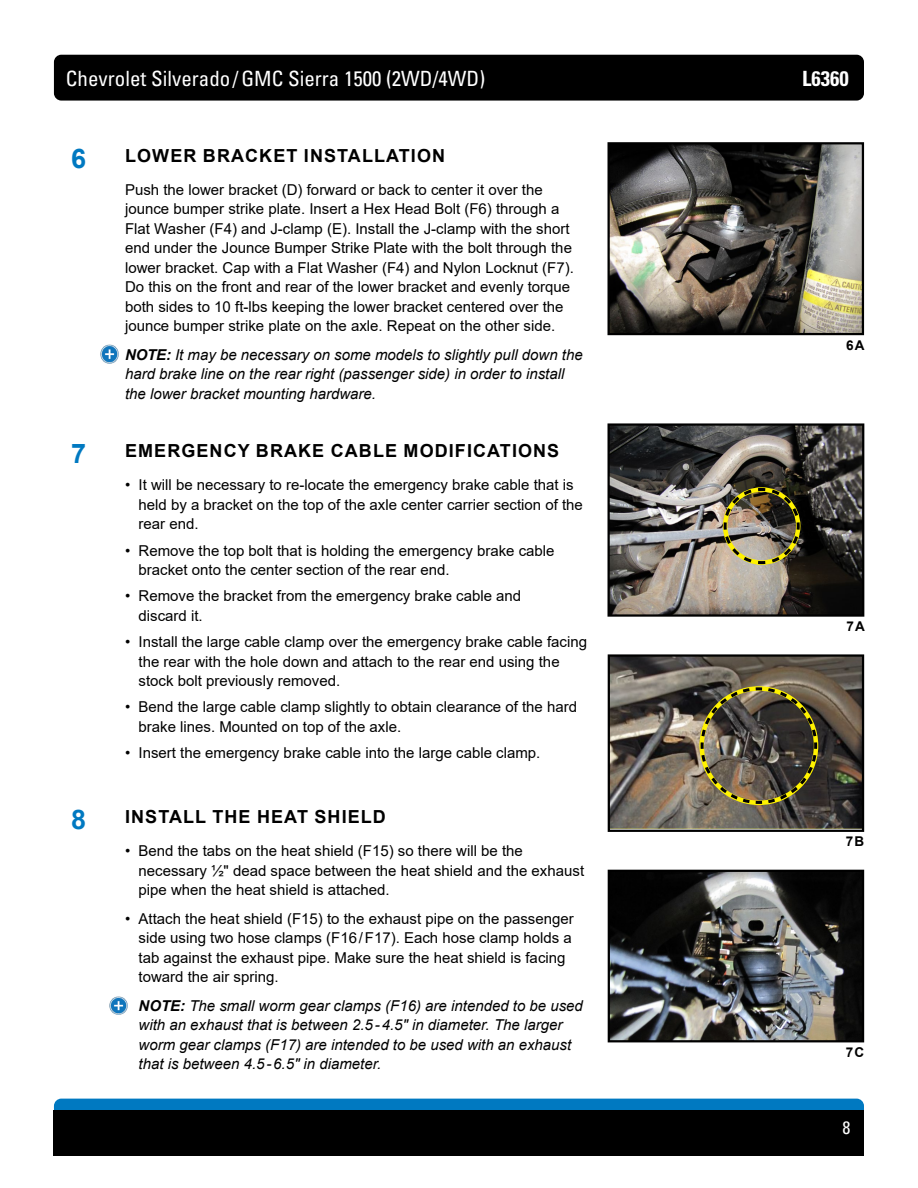
<style>
.page{position:relative;width:918px;height:1188px;background:#fff}
.page>*{position:absolute;margin:0;border:0;box-sizing:border-box;transform-origin:0 0}
.t1{font:700 27px "Arial";color:#0079c1}
.t2{font:condensed 21px "Univers LT Std";color:#fff}
.t3{font:700 condensed 21px "Univers LT Std";color:#fff}
.t4{font:700 18px "Arial";letter-spacing:.06em;color:#000}
.t5{font:condensed 18px "Univers LT Std";color:#fff}
.t6{font:15px/19.5px "Arial";color:#000}
.t7{font:italic 15px/19.5px "Arial";color:#000}
.t8{font:700 13.5px "Arial";letter-spacing:.075em;color:#000}
.s1{font-weight:700}
</style>
<div class="page">
<div style="left:54px;top:55px;width:810px;height:46px;background:#000;border-radius:7px"></div>
<div style="left:54px;top:1099px;width:810px;height:45px;background:#0079c1;border-radius:7px"></div>
<div style="left:54px;top:1110px;width:810px;height:46px;background:#000"></div>
<img style="left:611px;top:145px;width:250px;height:187px">
<div style="left:608px;top:142px;width:256px;height:193px;border:2px solid #000"></div>
<img style="left:611px;top:426px;width:250px;height:188px">
<div style="left:608px;top:423px;width:256px;height:194px;border:2px solid #000"></div>
<img style="left:611px;top:873px;width:250px;height:166px">
<div style="left:608px;top:870px;width:256px;height:172px;border:2px solid #000"></div>
<img style="left:611px;top:657px;width:250px;height:172px">
<div style="left:608px;top:654px;width:256px;height:178px;border:2px solid #000"></div>
<img style="left:722px;top:486px;width:79px;height:80px">
<img style="left:699px;top:686px;width:120px;height:119px">
<img style="left:100px;top:344px;width:19px;height:20px">
<img style="left:109px;top:996px;width:19px;height:19px">
<h2 class="t2" style="left:66px;top:65px;width:421px">Chevrolet Silverado/GMC Sierra 1500 (2WD/4WD)</h2>
<h2 class="t3" style="left:802px;top:65px;width:48px">L6360</h2>
<h1 class="t1" style="left:71px;top:139px;width:17px">6</h1>
<p class="t4" style="left:125px;top:143px;width:322px">LOWER BRACKET INSTALLATION</p>
<p class="t6" style="left:125px;top:180px;width:450px">Push the lower bracket (D) forward or back to center it over the jounce bumper strike plate. Insert a Hex Head Bolt (F6) through a Flat Washer (F4) and J-clamp (E). Install the J-clamp with the short end under the Jounce Bumper Strike Plate with the bolt through the lower bracket. Cap with a Flat Washer (F4) and Nylon Locknut (F7).<br>Do this on the front and rear of the lower bracket and evenly torque both sides to 10 ft-lbs keeping the lower bracket centered over the jounce bumper strike plate on the axle. Repeat on the other side.</p>
<p class="t7" style="left:125px;top:345px;width:459px"><span class="s1">NOTE:</span> It may be necessary on some models to slightly pull down the hard brake line on the rear right (passenger side) in order to install the lower bracket mounting hardware.</p>
<h1 class="t1" style="left:71px;top:435px;width:17px">7</h1>
<p class="t4" style="left:125px;top:438px;width:436px">EMERGENCY BRAKE CABLE MODIFICATIONS</p>
<p class="t6" style="left:139px;top:475px;width:446px;text-indent:-14px">• It will be necessary to re-locate the emergency brake cable that is held by a bracket on the top of the axle center carrier section of the rear end.</p>
<p class="t6" style="left:139px;top:540px;width:418px;text-indent:-14px">• Remove the top bolt that is holding the emergency brake cable bracket onto the center section of the rear end.</p>
<p class="t6" style="left:139px;top:586px;width:384px;text-indent:-13px">• Remove the bracket from the emergency brake cable and discard it.</p>
<p class="t6" style="left:139px;top:632px;width:450px;text-indent:-13px">• Install the large cable clamp over the emergency brake cable facing the rear with the hole down and attach to the rear end using the stock bolt previously removed.</p>
<p class="t6" style="left:139px;top:697px;width:440px;text-indent:-13px">• Bend the large cable clamp slightly to obtain clearance of the hard brake lines. Mounted on top of the axle.</p>
<p class="t6" style="left:125px;top:743px;width:417px">• Insert the emergency brake cable into the large cable clamp.</p>
<h1 class="t1" style="left:71px;top:801px;width:17px">8</h1>
<p class="t4" style="left:125px;top:804px;width:262px">INSTALL THE HEAT SHIELD</p>
<p class="t6" style="left:139px;top:841px;width:447px;text-indent:-14px">• Bend the tabs on the heat shield (F15) so there will be the necessary ½" dead space between the heat shield and the exhaust pipe when the heat shield is attached.</p>
<p class="t6" style="left:139px;top:909px;width:437px;text-indent:-14px">• Attach the heat shield (F15) to the exhaust pipe on the passenger side using two hose clamps (F16/F17). Each hose clamp holds a tab against the exhaust pipe. Make sure the heat shield is facing toward the air spring.</p>
<p class="t7" style="left:139px;top:996px;width:446px"><span class="s1">NOTE:</span> The small worm gear clamps (F16) are intended to be used with an exhaust that is between 2.5-4.5" in diameter. The larger worm gear clamps (F17) are intended to be used with an exhaust that is between 4.5-6.5" in diameter.</p>
<p class="t8" style="left:846px;top:335px;width:20px">6A</p>
<p class="t8" style="left:847px;top:617px;width:20px">7A</p>
<p class="t8" style="left:846px;top:832px;width:20px">7B</p>
<p class="t8" style="left:846px;top:1043px;width:20px">7C</p>
<p class="t5" style="left:843px;top:1116px;width:9px">8</p>
</div>
